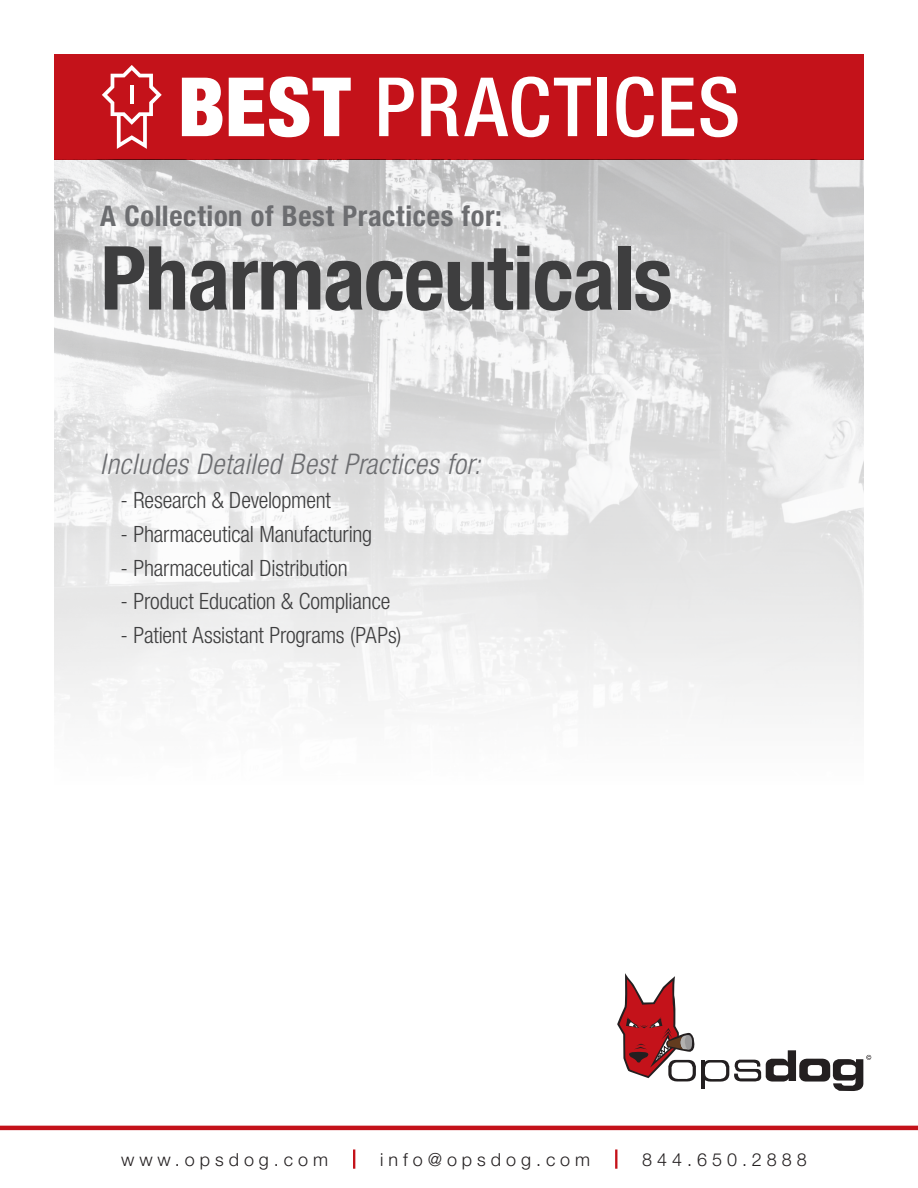
<style>
.page{position:relative;width:918px;height:1188px;background:#fff}
.page>*{position:absolute;margin:0;border:0;box-sizing:border-box;transform-origin:0 0}
.t1{font:700 condensed 88.5px "Helvetica Neue LT Pro";letter-spacing:-.015em;color:#3e3e3f}
.t2{font:500 condensed 81.9px "Helvetica Neue LT Pro";letter-spacing:.02em;color:#fff}
.t3{font:italic 300 condensed 28.5px "Helvetica Neue LT Pro";letter-spacing:.02em;color:#6c6d70}
.t4{font:700 condensed 28.5px "Helvetica Neue LT Pro";letter-spacing:.025em;color:#6c6d70}
.t5{font:300 condensed 22.5px "Helvetica Neue LT Pro";letter-spacing:-.01em;color:#3e3e3f}
.t6{font:300 18px "Helvetica Neue LT Pro";letter-spacing:.275em;color:#231f20}
.s1{font-weight:900}
</style>
<div class="page">
<svg style="left:54px;top:160px;width:810px;height:550px"></svg>
<div style="left:54px;top:54px;width:810px;height:106px;background:#c4121a"></div>
<svg style="left:102px;top:65px;width:60px;height:84px"></svg>
<hr style="left:130px;top:86px;width:4px;height:18px;background:#fff">
<hr style="left:0;top:1126px;width:918px;height:4px;background:#c4121a">
<svg style="left:617px;top:973px;width:79px;height:109px"></svg>
<svg style="left:702px;top:1050px;width:169px;height:41px"></svg>
<hr style="left:353px;top:1149px;width:2px;height:20px;background:#c4121a">
<hr style="left:615px;top:1149px;width:2px;height:20px;background:#c4121a">
<h2 class="t2" style="left:178px;top:58px;width:564px"><span class="s1">BEST</span> PRACTICES</h2>
<p class="t4" style="left:100px;top:198px;width:403px">A Collection of Best Practices for:</p>
<h1 class="t1" style="left:100px;top:225px;width:574px">Pharmaceuticals</h1>
<p class="t3" style="left:100px;top:448px;width:382px">Includes Detailed Best Practices for:</p>
<p class="t5" style="left:121px;top:487px;width:212px">- Research &amp; Development</p>
<p class="t5" style="left:121px;top:521px;width:253px">- Pharmaceutical Manufacturing</p>
<p class="t5" style="left:121px;top:555px;width:229px">- Pharmaceutical Distribution</p>
<p class="t5" style="left:121px;top:588px;width:271px">- Product Education &amp; Compliance</p>
<p class="t5" style="left:121px;top:622px;width:282px">- Patient Assistant Programs (PAPs)</p>
<p class="t6" style="left:121px;top:1148px;width:209px">www.opsdog.com</p>
<p class="t6" style="left:380px;top:1148px;width:212px">info@opsdog.com</p>
<p class="t6" style="left:642px;top:1148px;width:166px">844.650.2888</p>
</div>
